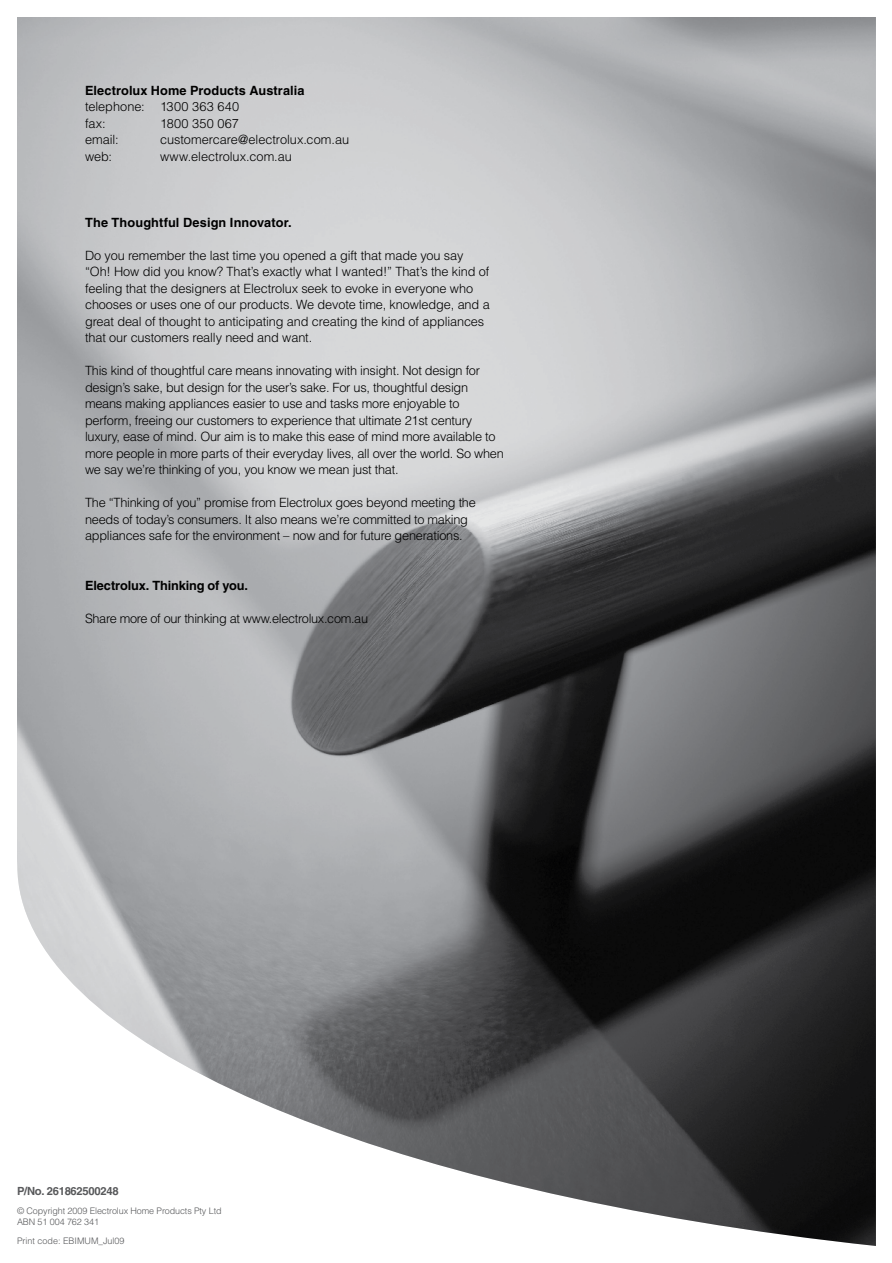
<style>
.page{position:relative;width:892px;height:1263px;background:#fff}
.page>*{position:absolute;margin:0;border:0;box-sizing:border-box;transform-origin:0 0}
.t1{font:300 12.75px/16.5px "Helvetica LT";letter-spacing:-.02em;color:#000}
.t2{font:700 12.75px "Helvetica LT";letter-spacing:.005em;color:#000}
.t3{font:300 12.75px "Helvetica LT";color:#000}
.t4{font:300 12.75px/16.5px "Helvetica LT";letter-spacing:.005em;color:#000}
.t5{font:300 12.75px "Helvetica LT";letter-spacing:.025em;color:#000}
.t6{font:700 11.25px "Helvetica LT";letter-spacing:-.025em;color:#58595b}
.t7{font:300 9px/10.8px "Helvetica LT";letter-spacing:-.01em;color:#58595b}
</style>
<div class="page">
<img style="left:17px;top:17px;width:859px;height:1229px">
<p class="t2" style="left:85px;top:83px;width:221px">Electrolux Home Products Australia</p>
<p class="t4" style="left:85px;top:98px;width:156px">telephone: 1300 363 640 fax:</p>
<p class="t5" style="left:160px;top:115px;width:80px">1800 350 067</p>
<p class="t1" style="left:85px;top:131px;width:35px">email:</p>
<p class="t3" style="left:160px;top:132px;width:191px">customercare@electrolux.com.au</p>
<p class="t1" style="left:85px;top:148px;width:29px">web:</p>
<p class="t3" style="left:160px;top:148px;width:133px">www.electrolux.com.au</p>
<p class="t2" style="left:85px;top:214px;width:208px">The Thoughtful Design Innovator.</p>
<p class="t1" style="left:85px;top:247px;width:406px">Do you remember the last time you opened a gift that made you say “Oh! How did you know? That’s exactly what I wanted!” That’s the kind of feeling that the designers at Electrolux seek to evoke in everyone who chooses or uses one of our products. We devote time, knowledge, and a great deal of thought to anticipating and creating the kind of appliances that our customers really need and want.</p>
<p class="t1" style="left:85px;top:362px;width:420px">This kind of thoughtful care means innovating with insight. Not design for design’s sake, but design for the user’s sake. For us, thoughtful design means making appliances easier to use and tasks more enjoyable to perform, freeing our customers to experience that ultimate 21st century luxury, ease of mind. Our aim is to make this ease of mind more available to more people in more parts of their everyday lives, all over the world. So when we say we’re thinking of you, you know we mean just that.</p>
<p class="t1" style="left:85px;top:494px;width:392px">The “Thinking of you” promise from Electrolux goes beyond meeting the needs of today’s consumers. It also means we’re committed to making appliances safe for the environment – now and for future generations.</p>
<p class="t2" style="left:85px;top:577px;width:165px">Electrolux. Thinking of you.</p>
<p class="t1" style="left:85px;top:610px;width:285px">Share more of our thinking at www.electrolux.com.au</p>
<p class="t6" style="left:17px;top:1184px;width:103px">P/No. 261862500248</p>
<p class="t7" style="left:17px;top:1205px;width:206px">© Copyright 2009 Electrolux Home Products Pty Ltd<br>ABN 51 004 762 341</p>
<p class="t7" style="left:17px;top:1236px;width:109px">Print code: EBIMUM_Jul09</p>
</div>
